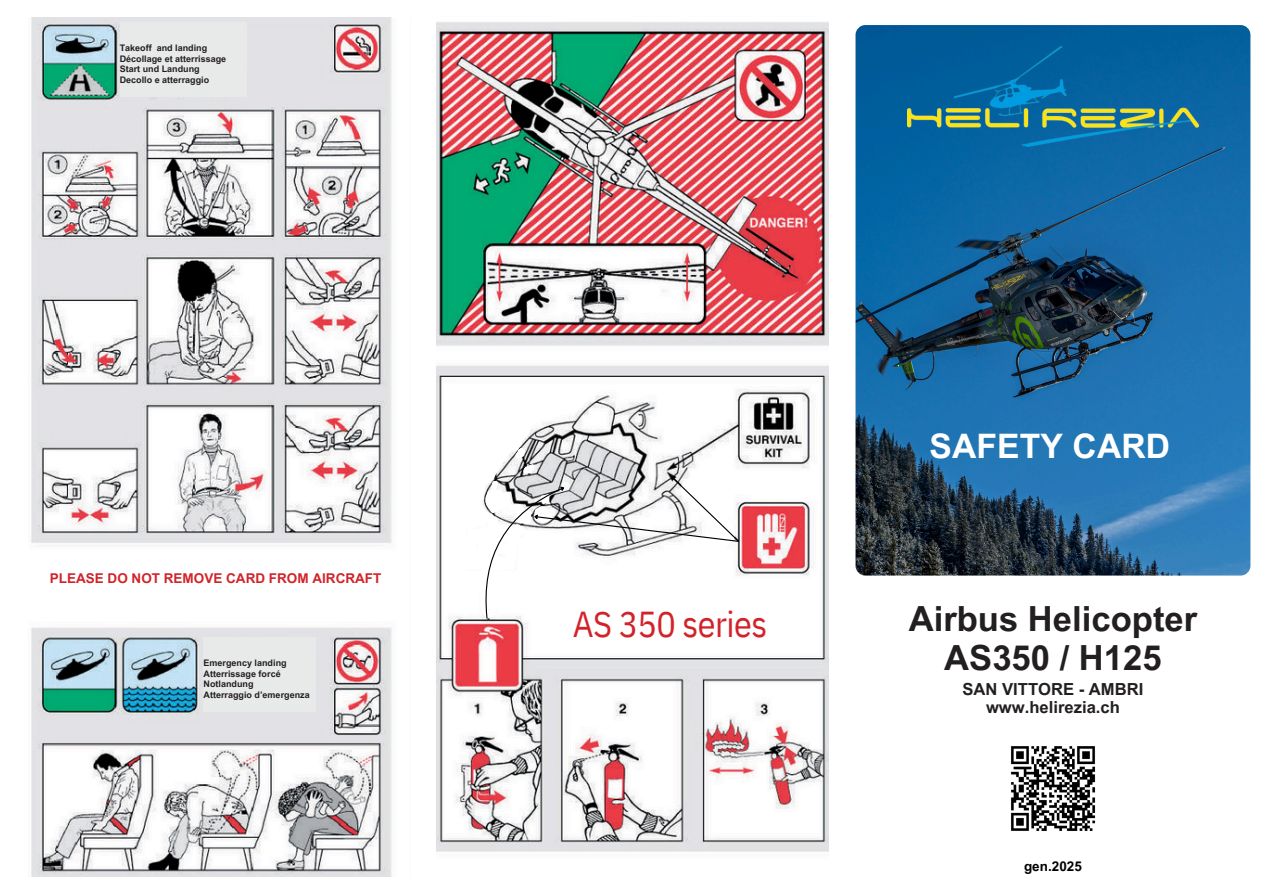
<style>
.page{position:relative;width:1263px;height:894px;background:#fff}
.page>*{position:absolute;margin:0;border:0;box-sizing:border-box;transform-origin:0 0}
.t1{font:36px "IBM Plex Sans Cond";letter-spacing:-.015em;color:#d2232a}
.t2{font:700 34.65px/39.3px "Arial MT Pro";color:#231f20;text-align:center}
.t3{font:700 33.75px "Arial MT Pro";letter-spacing:.005em;color:#fff}
.t4{font:700 16.65px/18px "Arial MT Pro";color:#231f20;text-align:center}
.t5{font:700 13.5px "Arial MT Pro";color:#d2232a}
.t6{font:700 13.5px "Arial MT Pro";color:#000}
.t7{font:700 9px/10.5px "Arial MT Pro";color:#231f20}
</style>
<div class="page">
<img style="left:30px;top:17px;width:798px;height:858px">
<div style="left:120px;top:22px;width:127px;height:75px;background:#e8e9e9"></div>
<div style="left:203px;top:637px;width:113px;height:74px;background:#e8e9e9"></div>
<div style="left:588px;top:595px;width:208px;height:56px;background:#fff"></div>
<img style="left:855px;top:25px;width:395px;height:550px;border-radius:10px">
<img style="left:907px;top:46px;width:291px;height:101px">
<svg style="left:459px;top:390px;width:281px;height:230px"></svg>
<img style="left:1011px;top:746px;width:85px;height:85px">
<h4 class="t7" style="left:120px;top:44px;width:108px">Takeoff and landing<br>Décollage et atterrissage<br>Start und Landung</h4>
<p class="t7" style="left:120px;top:76px;width:91px">Decollo e atterraggio</p>
<p class="t5" style="left:50px;top:573px;width:333px">PLEASE DO NOT REMOVE CARD FROM AIRCRAFT</p>
<p class="t7" style="left:203px;top:659px;width:85px">Emergency landing<br>Atterrissage forcé<br>Notlandung</p>
<p class="t7" style="left:203px;top:690px;width:108px">Atterraggio d’emergenza</p>
<p class="t1" style="left:573px;top:600px;width:196px">AS 350 series</p>
<p class="t3" style="left:929px;top:433px;width:242px">SAFETY CARD</p>
<p class="t2" style="left:909px;top:603px;width:290px">Airbus Helicopter<br>AS350 / H125</p>
<p class="t4" style="left:962px;top:682px;width:182px">SAN VITTORE - AMBRI www.helirezia.ch</p>
<h3 class="t6" style="left:1024px;top:860px;width:59px">gen.2025</h3>
</div>
